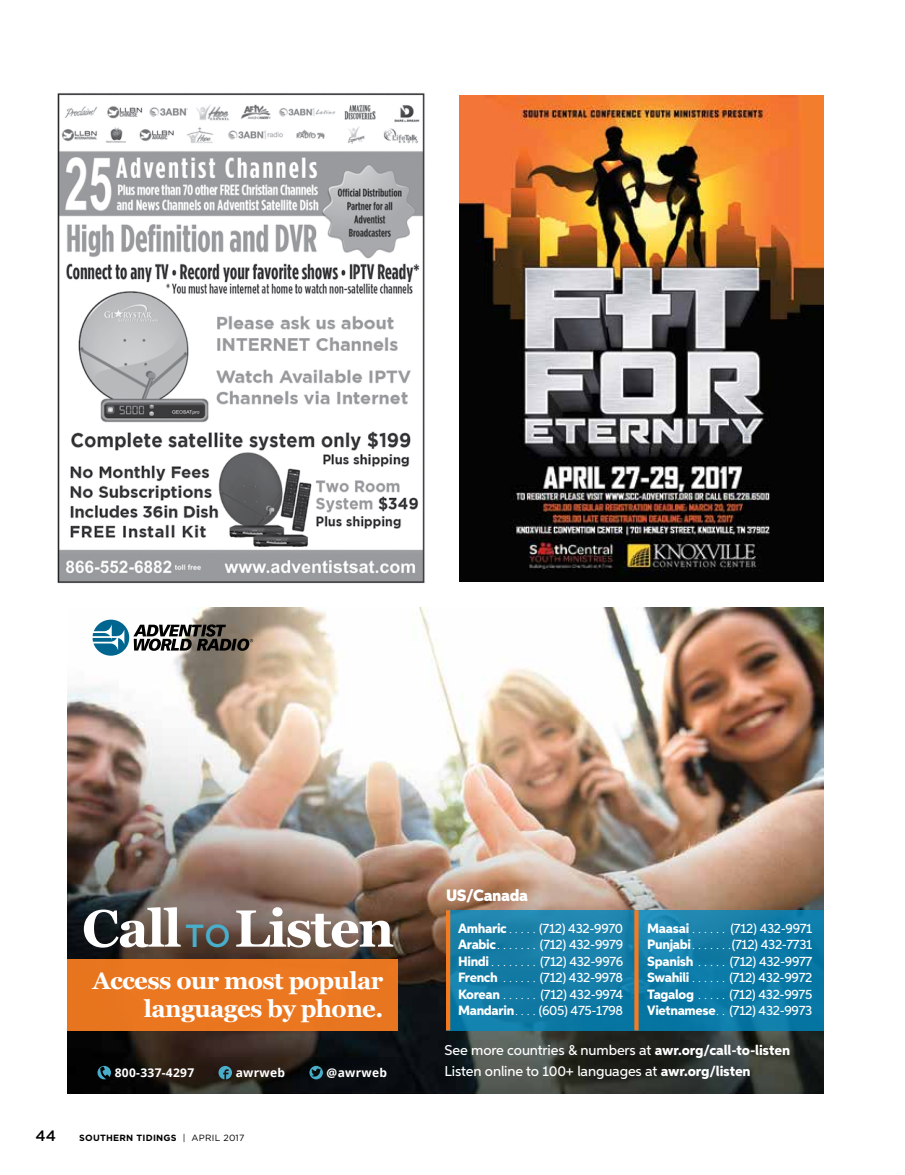
<style>
.page{position:relative;width:905px;height:1175px;background:#fff}
.page>*{position:absolute;margin:0;border:0;box-sizing:border-box;transform-origin:0 0}
.t1{font:700 52.2px "Georgia";letter-spacing:-.03em;color:#fff}
.t2{font:700 24px/28.5px "Georgia";letter-spacing:-.025em;color:#fff;text-align:right}
.t3{font:900 16.5px "Neutro";letter-spacing:-.025em;color:#fff}
.t4{font:500 15px "Gotham";color:#000}
.t5{font:500 14.25px/21.3px "Neutro";letter-spacing:-.01em;color:#fff}
.t6{font:500 13.5px/16.5px "Neutro";letter-spacing:-.025em;color:#fff;text-align:justify}
.t7{font:700 12px "Open Sans";letter-spacing:.025em;color:#fff}
.t8{font:700 9px "Gotham";letter-spacing:.025em;color:#000}
.s1{font-family:"Neutro";font-weight:600;font-size:32.25px;color:#48aecb}
.s2{font-weight:400}
.s3{font-weight:800}
.s4{font-weight:300}
</style>
<div class="page">
<img style="left:459px;top:95px;width:365px;height:486px">
<img style="left:68px;top:608px;width:756px;height:486px">
<svg style="left:93px;top:619px;width:160px;height:36px"></svg>
<svg style="left:450px;top:910px;width:374px;height:120px;background:#127da7"></svg>
<div style="left:68px;top:959px;width:329px;height:71px;background:#ea7720"></div>
<hr style="left:446px;top:910px;width:4px;height:120px;background:#f47b20">
<svg style="left:634px;top:910px;width:4px;height:120px"></svg>
<svg style="left:97px;top:1065px;width:14px;height:14px"></svg>
<svg style="left:218px;top:1065px;width:14px;height:14px"></svg>
<svg style="left:309px;top:1065px;width:14px;height:14px"></svg>
<img style="left:57px;top:93px;width:368px;height:491px">
<p class="t1" style="left:82px;top:889px;width:314px">Call<span class="s1">TO</span> Listen</p>
<p class="t2" style="left:92px;top:965px;width:292px">Access our most popular languages by phone.</p>
<p class="t7" style="left:115px;top:1064px;width:81px">800-337-4297</p>
<p class="t7" style="left:236px;top:1064px;width:51px">awrweb</p>
<p class="t7" style="left:326px;top:1064px;width:62px">@awrweb</p>
<p class="t4" style="left:36px;top:1126px;width:22px">44</p>
<p class="t8" style="left:79px;top:1132px;width:167px">SOUTHERN TIDINGS <span class="s2">| april 2017</span></p>
<p class="t3" style="left:446px;top:885px;width:83px">US/Canada</p>
<p class="t6" style="left:458px;top:919px;width:167px"><span class="s3">Amharic</span> <span class="s4">. . . . .</span> (712) 432-9970<br><span class="s3">Arabic</span> <span class="s4">. . . . . . .</span> (712) 432-9979<br><span class="s3">Hindi</span> <span class="s4">. . . . . . . .</span> (712) 432-9976<br><span class="s3">French</span> <span class="s4">. . . . . .</span> (712) 432-9978<br><span class="s3">Korean</span> <span class="s4">. . . . . .</span> (712) 432-9974<br><span class="s3">Mandarin</span> <span class="s4">. . . .</span> (605) 475-1798</p>
<p class="t6" style="left:647px;top:919px;width:166px"><span class="s3">Maasai</span> <span class="s4">. . . . . .</span> (712) 432-9971<br><span class="s3">Punjabi</span> <span class="s4">. . . . . . .</span>(712) 432-7731<br><span class="s3">Spanish</span> <span class="s4">. . . . .</span> (712) 432-9977<br><span class="s3">Swahili</span> <span class="s4">. . . . . .</span> (712) 432-9972<br><span class="s3">Tagalog</span> <span class="s4">. . . . .</span> (712) 432-9975<br><span class="s3">Vietnamese</span> <span class="s4">. .</span> (712) 432-9973</p>
<p class="t5" style="left:444px;top:1039px;width:347px">See more countries &amp; numbers at <span class="s3">awr.org/call-to-listen<br></span>Listen online to 100+ languages at <span class="s3">awr.org/listen</span></p>
</div>
